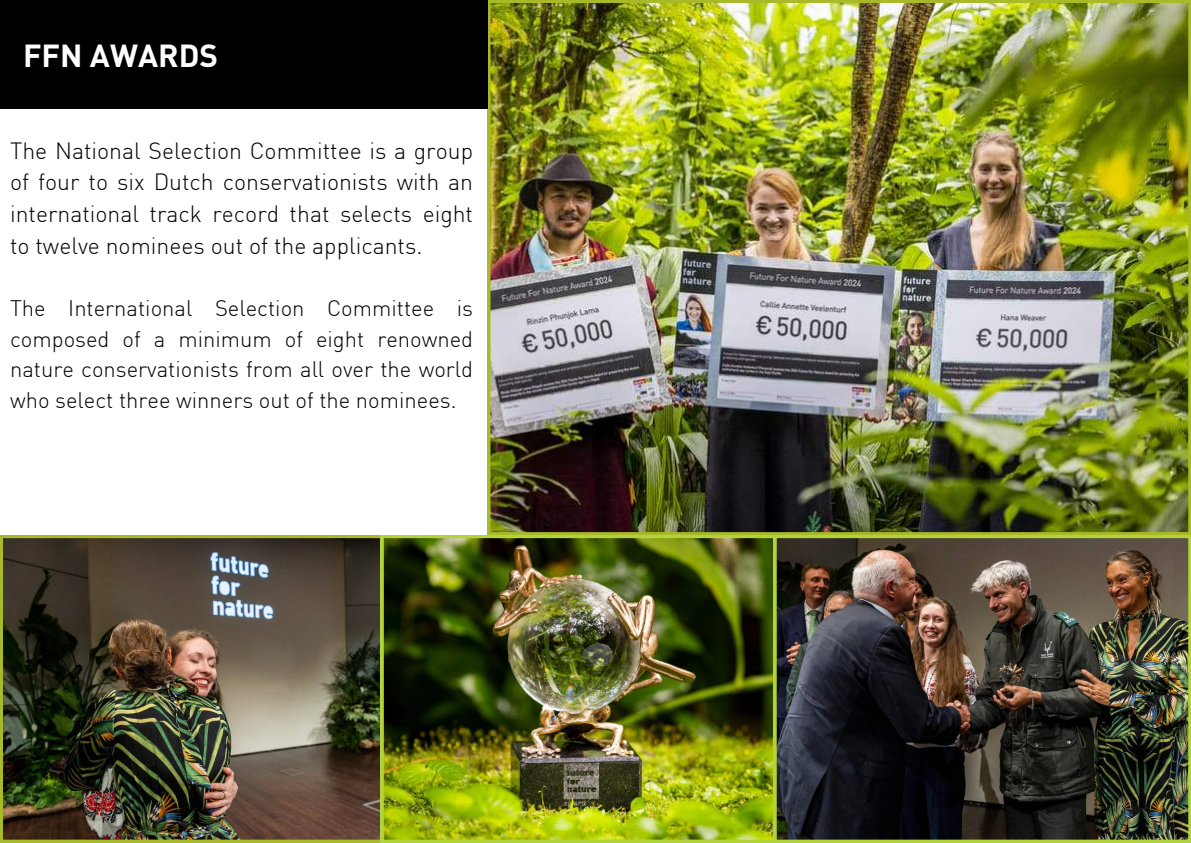
<style>
.page{position:relative;width:1191px;height:843px;background:#fff}
.page>*{position:absolute;margin:0;border:0;box-sizing:border-box;transform-origin:0 0}
.t1{font:31.5px ".F0 x 4364478";color:#fff}
.t2{font:300 23px/31.5px "DIN";color:#000;text-align:justify}
.t3{font:300 22px/30.8px "DIN";color:#000;text-align:justify}
</style>
<div class="page">
<img style="left:487px;top:0;width:703px;height:535px">
<div style="left:0;top:0;width:487px;height:108px;background:#000"></div>
<img style="left:0;top:535px;width:381px;height:307px">
<img style="left:381px;top:535px;width:392px;height:307px">
<img style="left:773px;top:535px;width:417px;height:307px">
<h1 class="t1" style="left:23px;top:38px;width:196px">FFN AWARDS</h1>
<p class="t2" style="left:10px;top:135px;width:464px">The National Selection Committee is a group of four to six Dutch conservationists with an international track record that selects eight to twelve nominees out of the applicants.</p>
<p class="t3" style="left:10px;top:292px;width:464px">The International Selection Committee is composed of a minimum of eight renowned nature conservationists from all over the world who select three winners out of the nominees.</p>
</div>
